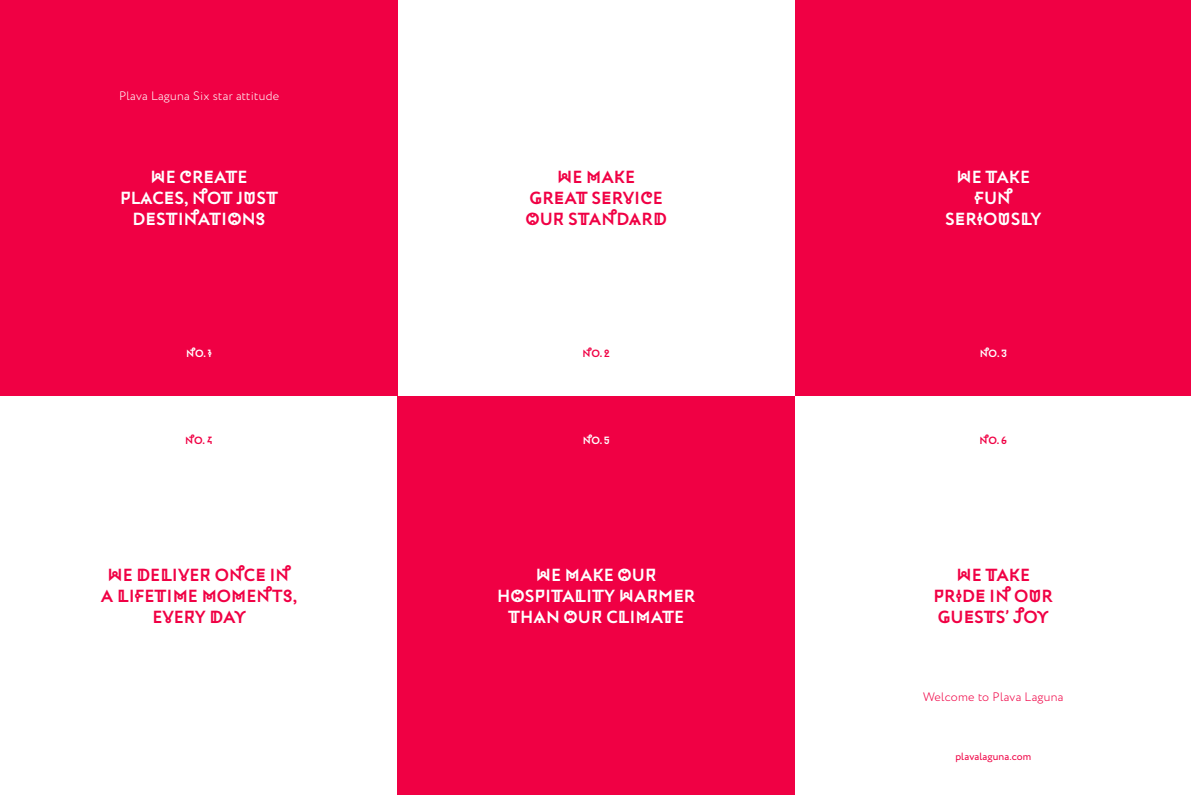
<style>
.page{position:relative;width:1191px;height:795px;background:#fff}
.page>*{position:absolute;margin:0;border:0;box-sizing:border-box;transform-origin:0 0}
.t1{font:17.5px "Plava Laguna";color:#f00044}
.t2{font:17.5px "Plava Laguna";color:#fff}
.t3{font:300 12.25px "Circe";letter-spacing:.02em;color:#fff}
.t4{font:300 12.25px "Circe";letter-spacing:.02em;color:#f00044}
.tekst{font:10.5px "Circe";letter-spacing:.005em;color:#f00044}
.t5{font:10.5px "Plava Laguna";color:#fff}
.t6{font:10.5px "Plava Laguna";color:#f00044}
</style>
<div class="page">
<div style="left:0;top:0;width:397px;height:396px;background:#f00044"></div>
<div style="left:397px;top:396px;width:397px;height:398px;background:#f00044"></div>
<div style="left:794px;top:0;width:396px;height:396px;background:#f00044"></div>
<p class="t3" style="left:119px;top:88px;width:161px">Plava Laguna Six star attitude</p>
<p class="t2" style="left:151px;top:167px;width:98px">WE CREATE</p>
<p class="t2" style="left:120px;top:188px;width:160px">PLACES, NOT JUST</p>
<p class="t2" style="left:132px;top:209px;width:134px">DESTINATIONS</p>
<p class="t1" style="left:557px;top:167px;width:79px">WE MAKE</p>
<p class="t1" style="left:529px;top:188px;width:135px">GREAT SERVICE</p>
<p class="t1" style="left:525px;top:209px;width:143px">OUR STANDARD</p>
<p class="t2" style="left:956px;top:167px;width:75px">WE TAKE</p>
<p class="t2" style="left:974px;top:188px;width:39px">FUN</p>
<p class="t2" style="left:945px;top:209px;width:98px">SERIOUSLY</p>
<p class="t5" style="left:186px;top:347px;width:27px">NO. 1</p>
<p class="t6" style="left:582px;top:347px;width:29px">NO. 2</p>
<p class="t5" style="left:979px;top:347px;width:29px">NO. 3</p>
<p class="t6" style="left:185px;top:434px;width:29px">NO. 4</p>
<p class="t5" style="left:582px;top:434px;width:29px">NO. 5</p>
<p class="t6" style="left:979px;top:434px;width:29px">NO. 6</p>
<p class="t1" style="left:107px;top:564px;width:185px">WE DELIVER ONCE IN</p>
<p class="t1" style="left:101px;top:585px;width:198px">A LIFETIME MOMENTS,</p>
<p class="t1" style="left:152px;top:606px;width:95px">EVERY DAY</p>
<p class="t2" style="left:536px;top:564px;width:122px">WE MAKE OUR</p>
<p class="t2" style="left:497px;top:585px;width:200px">HOSPITALITY WARMER</p>
<p class="t2" style="left:508px;top:606px;width:177px">THAN OUR CLIMATE</p>
<p class="t1" style="left:956px;top:564px;width:75px">WE TAKE</p>
<p class="t1" style="left:933px;top:585px;width:121px">PRIDE IN OUR</p>
<p class="t1" style="left:937px;top:606px;width:112px">GUESTS’ JOY</p>
<p class="t4" style="left:923px;top:688px;width:141px">Welcome to Plava Laguna</p>
<p class="tekst" style="left:955px;top:749px;width:77px">plavalaguna.com</p>
</div>
